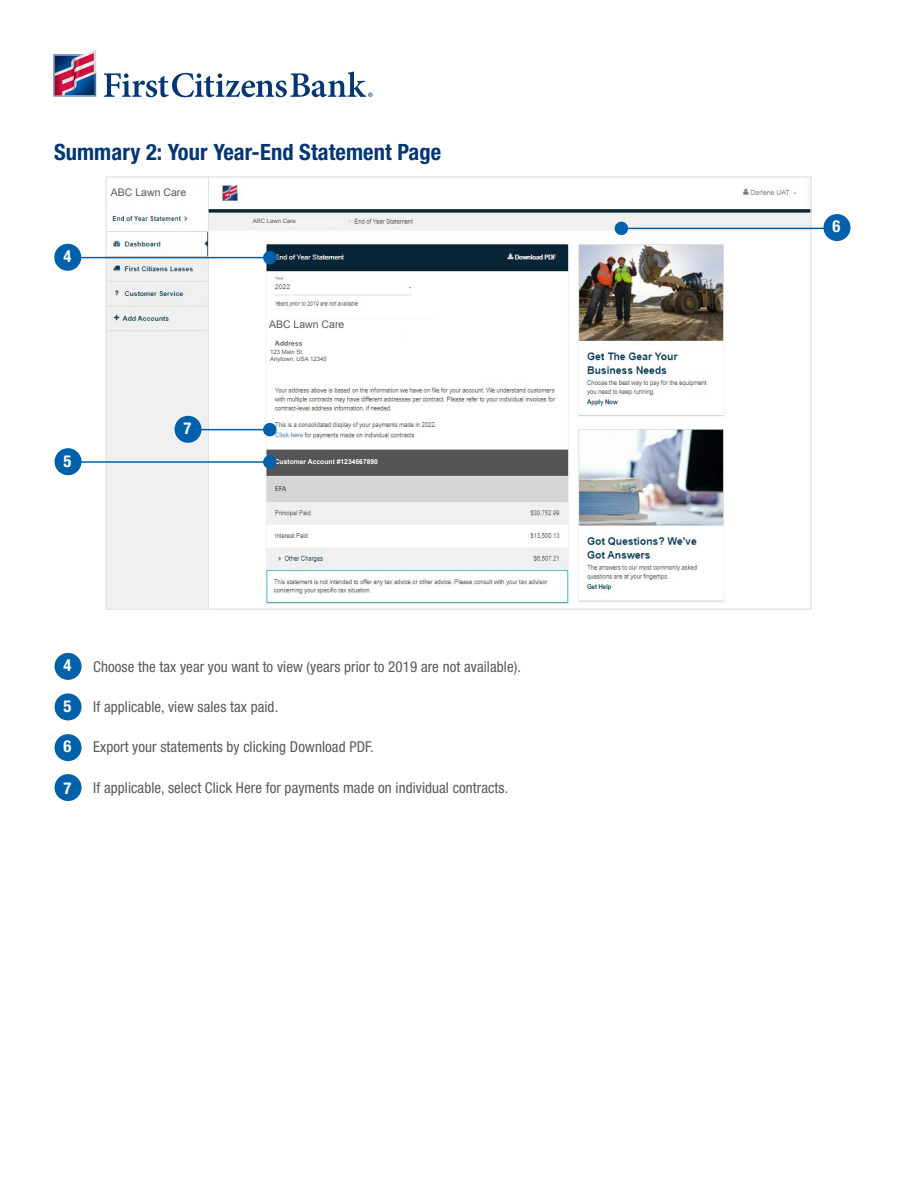
<style>
.page{position:relative;width:918px;height:1188px;background:#fff}
.page>*{position:absolute;margin:0;border:0;box-sizing:border-box;transform-origin:0 0}
.t1{font:700 condensed 22.5px "Helvetica Neue LT Std";letter-spacing:.005em;color:#043673}
.t2{font:700 condensed 16.5px "Helvetica Neue LT Std";color:#fff}
.t3{font:condensed 15px "Helvetica Neue LT Std";letter-spacing:.005em;color:#58595b}
.t4{font:10.5px "Arial";color:#58595b}
.t5{font:700 6.75px "Arial";color:#fff}
.t6{font:6px/7.2px "Arial";color:#58595b}
</style>
<div class="page">
<img style="left:108px;top:179px;width:701px;height:428px">
<div style="left:105px;top:176px;width:707px;height:434px;border:2px solid #e6e7e8"></div>
<div style="left:274px;top:457px;width:174px;height:10px;background:#555"></div>
<div style="left:55px;top:653px;width:27px;height:27px;background:#0060a9;border-radius:50%"></div>
<div style="left:55px;top:693px;width:27px;height:27px;background:#0060a9;border-radius:50%"></div>
<div style="left:55px;top:734px;width:27px;height:27px;background:#0060a9;border-radius:50%"></div>
<div style="left:55px;top:774px;width:27px;height:27px;background:#0060a9;border-radius:50%"></div>
<div style="left:54px;top:244px;width:27px;height:27px;background:#0060a9;border-radius:50%"></div>
<hr style="left:78px;top:257px;width:192px;height:1px;background:#0060a9">
<div style="left:263px;top:251px;width:14px;height:13px;background:#0060a9;border-radius:50%"></div>
<hr style="left:72px;top:461px;width:198px;height:2px;background:#0060a9">
<div style="left:263px;top:455px;width:14px;height:14px;background:#0060a9;border-radius:50%"></div>
<hr style="left:192px;top:429px;width:78px;height:1px;background:#0060a9">
<div style="left:263px;top:423px;width:14px;height:13px;background:#0060a9;border-radius:50%"></div>
<div style="left:55px;top:448px;width:27px;height:27px;background:#0060a9;border-radius:50%"></div>
<div style="left:175px;top:416px;width:27px;height:27px;background:#0060a9;border-radius:50%"></div>
<div style="left:615px;top:222px;width:13px;height:13px;background:#0060a9;border-radius:50%"></div>
<hr style="left:622px;top:228px;width:205px;height:1px;background:#0060a9">
<div style="left:824px;top:214px;width:26px;height:27px;background:#0060a9;border-radius:50%"></div>
<svg style="left:53px;top:50px;width:43px;height:47px;background:#8b6b8f"></svg>
<svg style="left:104px;top:71px;width:269px;height:26px"></svg>
<div style="left:269px;top:320px;width:173px;height:13px;background:#fff"></div>
<div style="left:111px;top:189px;width:88px;height:13px;background:#fff"></div>
<div style="left:253px;top:219px;width:90px;height:8px;background:#f2f3f2"></div>
<div style="left:270px;top:350px;width:173px;height:34px;background:#fff"></div>
<h1 class="t1" style="left:54px;top:138px;width:389px">Summary 2: Your Year-End Statement Page</h1>
<p class="t2" style="left:64px;top:246px;width:9px">4</p>
<p class="t4" style="left:111px;top:186px;width:77px">ABC Lawn Care</p>
<p class="t2" style="left:64px;top:451px;width:9px">5</p>
<p class="t2" style="left:184px;top:418px;width:9px">7</p>
<p class="t6" style="left:253px;top:218px;width:45px">ABC Lawn Care</p>
<p class="t4" style="left:269px;top:317px;width:77px">ABC Lawn Care</p>
<p class="t6" style="left:270px;top:348px;width:58px">123 Main St.<br>Anytown, USA 12345</p>
<p class="t5" style="left:275px;top:457px;width:105px">Customer Account #1234567890</p>
<p class="t2" style="left:64px;top:655px;width:9px">4</p>
<p class="t2" style="left:64px;top:696px;width:9px">5</p>
<p class="t2" style="left:64px;top:737px;width:9px">6</p>
<p class="t2" style="left:64px;top:778px;width:9px">7</p>
<p class="t3" style="left:93px;top:658px;width:429px">Choose the tax year you want to view (years prior to 2019 are not available).</p>
<p class="t3" style="left:93px;top:698px;width:187px">If applicable, view sales tax paid.</p>
<p class="t3" style="left:93px;top:738px;width:282px">Export your statements by clicking Download PDF.</p>
<p class="t3" style="left:93px;top:779px;width:417px">If applicable, select Click Here for payments made on individual contracts.</p>
<p class="t2" style="left:833px;top:217px;width:9px">6</p>
</div>
